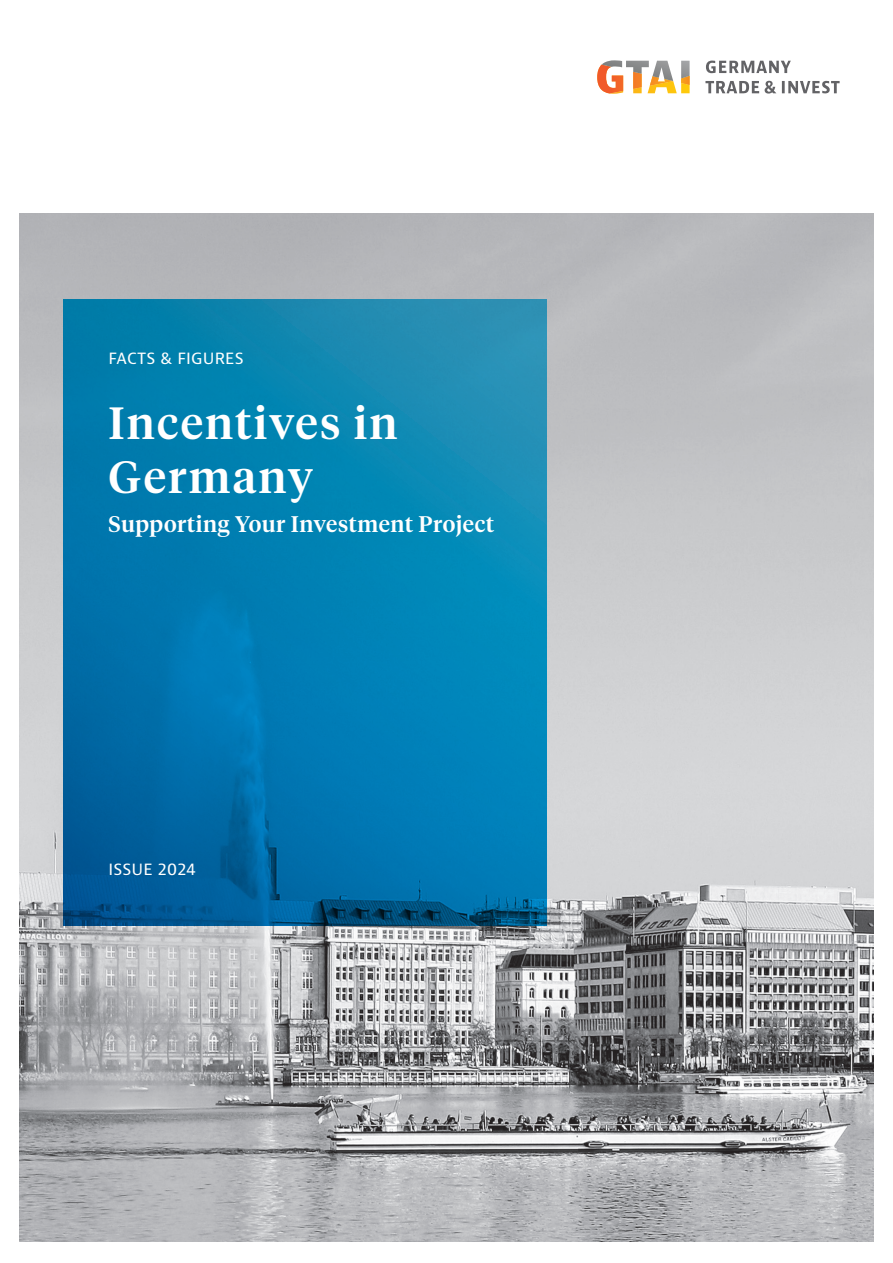
<style>
.page{position:relative;width:893px;height:1263px;background:#fff}
.page>*{position:absolute;margin:0;border:0;box-sizing:border-box;transform-origin:0 0}
.t1{font:500 45px/54px "Tiempos Headline";letter-spacing:.05em;color:#fff}
.t2{font:500 22.5px "Tiempos Headline";letter-spacing:.025em;color:#fff}
.t3{font:16.5px "Bernina Sans";letter-spacing:.01em;color:#fff}
</style>
<div class="page">
<img style="left:19px;top:213px;width:855px;height:1029px">
<svg style="left:597px;top:60px;width:93px;height:34px"></svg>
<svg style="left:705px;top:61px;width:135px;height:33px"></svg>
<svg style="left:64px;top:300px;width:482px;height:626px;background:#047bae"></svg>
<p class="t3" style="left:108px;top:347px;width:137px">FACTS &amp; FIGURES</p>
<h1 class="t1" style="left:108px;top:394px;width:291px">Incentives in<br>Germany</h1>
<p class="t2" style="left:108px;top:508px;width:387px">Supporting Your Investment Project</p>
<p class="t3" style="left:108px;top:858px;width:89px">ISSUE 2024</p>
</div>
